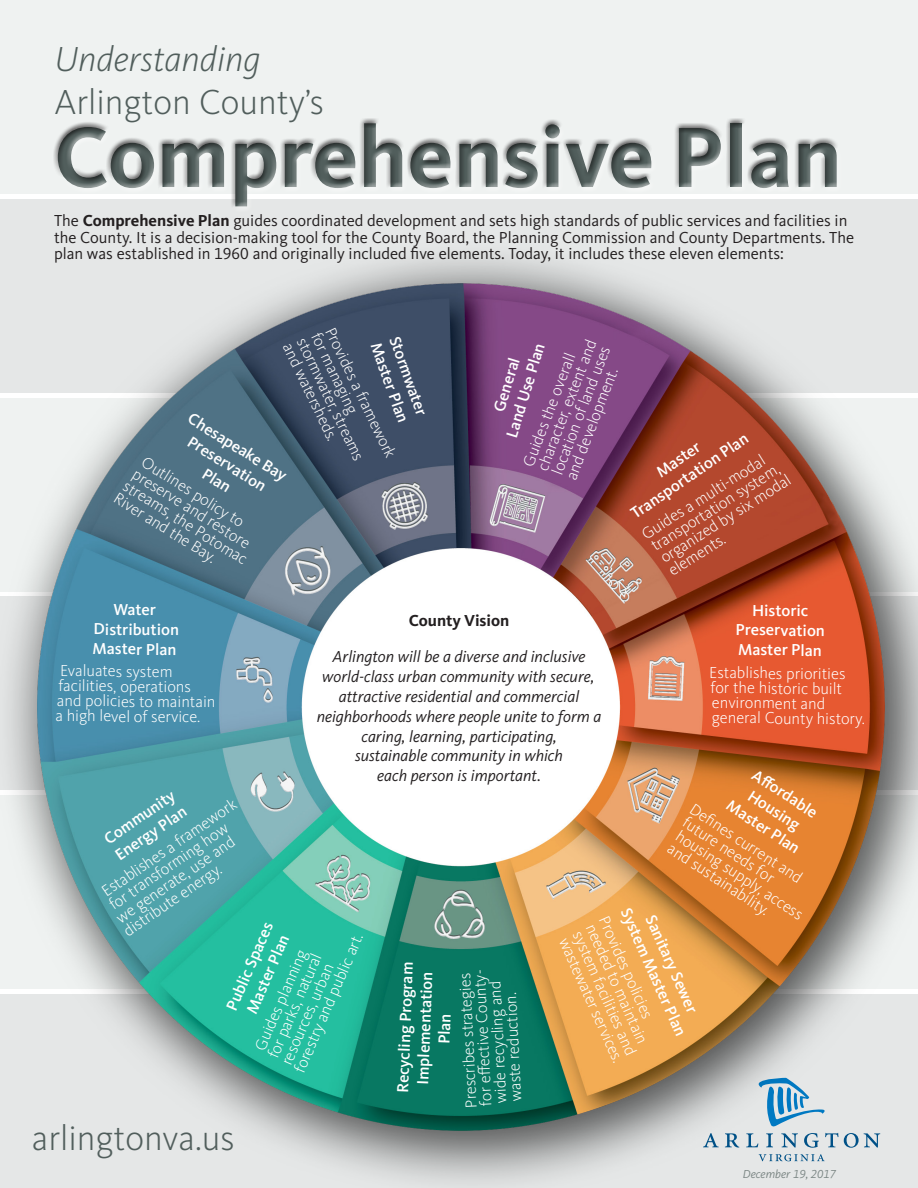
<style>
.page{position:relative;width:918px;height:1188px;background:#fff}
.page>*{position:absolute;margin:0;border:0;box-sizing:border-box;transform-origin:0 0}
.t1{font:700 88.5px "Kievit OT";color:#515e5c}
.t2{font:36px "Kievit OT Light";color:#515e5c}
.t3{font:italic 36px "Kievit OT Light";color:#515e5c}
.t4{font:16.5px/15px "Kievit OT Light";letter-spacing:-.01em;color:#fff}
.t5{font:16.5px/16.5px "Kievit OT";color:#231f20}
.t6{font:500 16.5px/19.8px "Kievit OT";letter-spacing:-.01em;color:#fff;text-align:center}
.t7{font:italic 16.5px/19.8px "Kievit OT";color:#231f20;text-align:center}
.t8{font:700 16.5px "Kievit OT";color:#231f20}
.t9{font:italic 12px "Kievit OT";color:#7c8785}
.s1{font-weight:700}
</style>
<div class="page">
<img style="left:0;top:0;width:918px;height:1188px">
<p class="t3" style="left:55px;top:38px;width:208px">Understanding</p>
<p class="t2" style="left:55px;top:82px;width:271px">Arlington County’s</p>
<h1 class="t1" style="left:54px;top:106px;width:790px">Comprehensive Plan</h1>
<p class="t5" style="left:54px;top:213px;width:802px">The <span class="s1">Comprehensive Plan</span> guides coordinated development and sets high standards of public services and facilities in the County. It is a decision-making tool for the County Board, the Planning Commission and County Departments. The plan was established in 1960 and originally included five elements. Today, it includes these eleven elements:</p>
<p class="t4" style="left:334px;top:321px;width:149px;rotate:64deg">Provides a framework for managing stormwater, streams and watersheds.</p>
<p class="t6" style="left:404px;top:333px;width:84px;rotate:70deg">Stormwater</p>
<p class="t4" style="left:521px;top:463px;width:142px;rotate:-69deg">Guides the overall character, extent and location of land uses and development.</p>
<p class="t6" style="left:385px;top:340px;width:85px;rotate:70deg">Master Plan</p>
<p class="t6" style="left:502px;top:434px;width:100px;rotate:-73deg">Land Use Plan</p>
<p class="t6" style="left:489px;top:408px;width:57px;rotate:-73deg">General</p>
<p class="t6" style="left:195px;top:408px;width:115px;rotate:32deg">Chesapeake Bay<br>Preservation</p>
<p class="t6" style="left:626px;top:506px;width:140px;rotate:-34deg">Transportation Plan</p>
<p class="t6" style="left:652px;top:465px;width:51px;rotate:-34deg">Master</p>
<p class="t4" style="left:639px;top:528px;width:156px;rotate:-32deg">Guides a multi-modal transportation system, organized by six modal elements.</p>
<p class="t6" style="left:735px;top:600px;width:91px">Historic<br>Preservation</p>
<p class="t6" style="left:738px;top:640px;width:86px">Master Plan</p>
<p class="t4" style="left:709px;top:666px;width:157px">Establishes priorities for the historic built environment and general County history.</p>
<p class="t4" style="left:143px;top:452px;width:146px;rotate:32deg">Outlines policy to preserve and restore streams, the Potomac<br>River and the Bay.</p>
<p class="t6" style="left:113px;top:599px;width:44px">Water</p>
<p class="t6" style="left:94px;top:619px;width:87px">Distribution</p>
<p class="t6" style="left:93px;top:639px;width:85px">Master Plan</p>
<p class="t4" style="left:55px;top:664px;width:162px">Evaluates system facilities, operations and policies to maintain a high level of service.</p>
<p class="t6" style="left:209px;top:464px;width:32px;rotate:32deg">Plan</p>
<p class="t8" style="left:409px;top:611px;width:102px">County Vision</p>
<p class="t7" style="left:317px;top:647px;width:286px">Arlington will be a diverse and inclusive world-class urban community with secure, attractive residential and commercial neighborhoods where people unite to form a caring, learning, participating,</p>
<p class="t7" style="left:355px;top:746px;width:210px">sustainable community in which</p>
<p class="t7" style="left:377px;top:766px;width:165px">each person is important.</p>
<p class="t6" style="left:759px;top:765px;width:76px;rotate:33deg">Affordable</p>
<p class="t6" style="left:755px;top:786px;width:60px;rotate:33deg">Housing</p>
<p class="t6" style="left:100px;top:831px;width:84px;rotate:-34deg">Community</p>
<p class="t4" style="left:96px;top:888px;width:165px;rotate:-34deg">Establishes a framework for transforming how<br>we generate, use and distribute energy.</p>
<p class="t6" style="left:734px;top:795px;width:85px;rotate:33deg">Master Plan</p>
<p class="t4" style="left:695px;top:802px;width:132px;rotate:33deg">Defi nes current and</p>
<p class="t6" style="left:111px;top:848px;width:84px;rotate:-34deg">Energy Plan</p>
<p class="t4" style="left:688px;top:815px;width:151px;rotate:33deg">future needs for housing supply, access and sustainability.</p>
<p class="t6" style="left:635px;top:905px;width:140px;rotate:66deg">System Master Plan</p>
<p class="t6" style="left:660px;top:912px;width:107px;rotate:66deg">Sanitary Sewer</p>
<p class="t4" style="left:610px;top:914px;width:140px;rotate:66deg">Provides policies needed to maintain system facilities and wastewater services.</p>
<p class="t6" style="left:222px;top:1006px;width:96px;rotate:-67deg">Public Spaces</p>
<p class="t6" style="left:242px;top:1009px;width:85px;rotate:-67deg">Master Plan</p>
<p class="t4" style="left:251px;top:1051px;width:151px;rotate:-67deg">Guides planning<br>for parks, natural resources, urban forestry and public art.</p>
<p class="t6" style="left:393px;top:1092px;width:132px;rotate:-88deg">Recycling Program</p>
<p class="t6" style="left:413px;top:1084px;width:115px;rotate:-88deg">Implementation</p>
<p class="t4" style="left:464px;top:1109px;width:140px;rotate:-93deg">Prescribes strategies for eff ective County&shy;wide recycling and waste reduction.</p>
<p class="t6" style="left:434px;top:1044px;width:32px;rotate:-88deg">Plan</p>
<p class="t2" style="left:32px;top:1119px;width:204px">arlingtonva.us</p>
<p class="t9" style="left:743px;top:1167px;width:95px">December 19, 2017</p>
</div>
